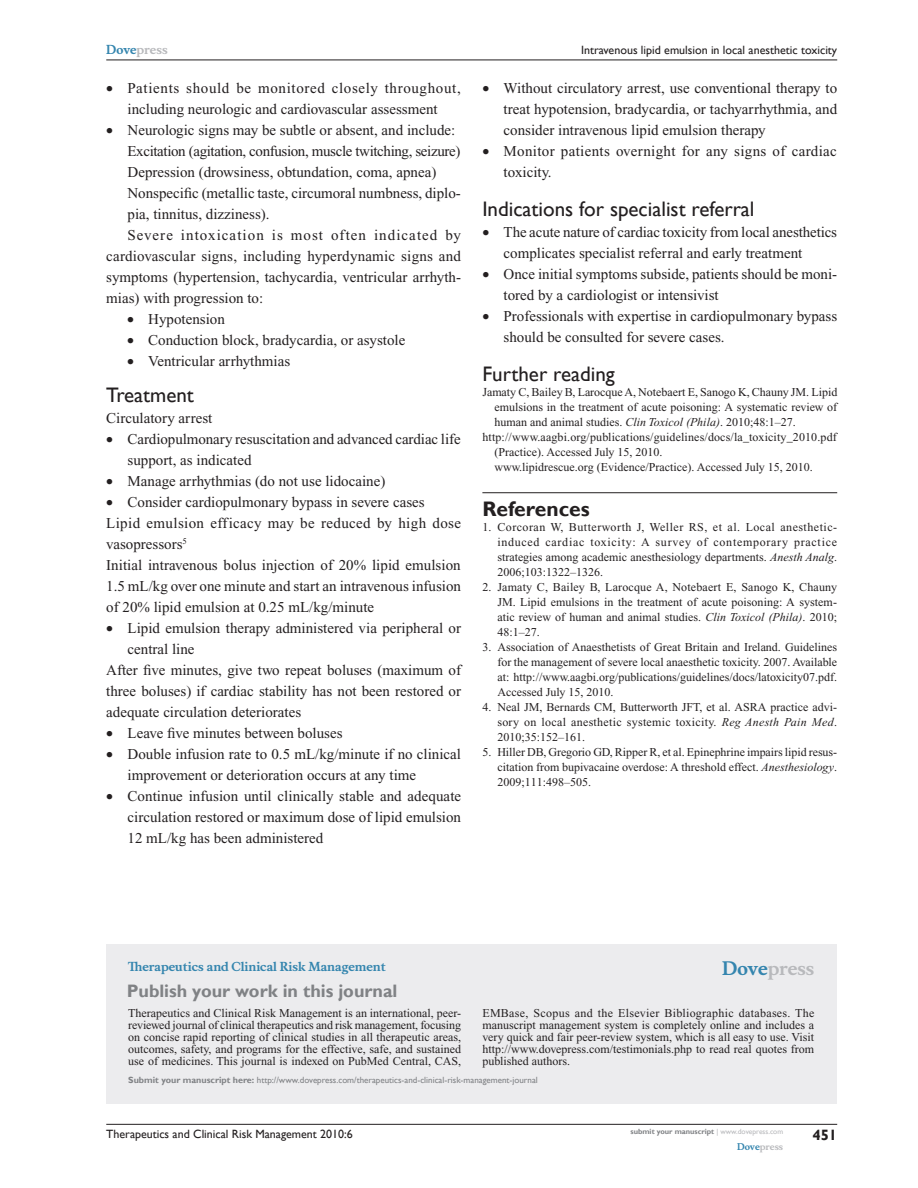
<style>
.page{position:relative;width:918px;height:1188px;background:#fff}
.page>*{position:absolute;margin:0;border:0;box-sizing:border-box;transform-origin:0 0}
.t1{font:21px "Gill Sans";color:#231f20}
.t2{font:700 21px "Gill Sans";color:#231f20}
.t3{font:700 18px "Gill Sans";color:#808285}
.t4{font:700 18px "Musee";color:#b8b9bc}
.t5{font:15px/21px "Times New Roman";color:#231f20}
.t6{font:15px "Times New Roman";letter-spacing:-.025em;color:#231f20}
.t7{font:15px/21px "Times New Roman";letter-spacing:.02em;color:#231f20}
.t8{font:15px "Times New Roman";letter-spacing:.07em;color:#231f20}
.t9{font:700 15px "Gill Sans";color:#231f20}
.t10{font:12px/15px "Times New Roman";color:#231f20;text-align:justify}
.t11{font:12px "Gill Sans";color:#231f20}
.t12{font:700 12px "Musee";color:#3485ae}
.t13{font:700 12px "Musee";color:#b8b9bc}
.t14{font:9px "Gill Sans";color:#808285}
.t15{font:700 9px "Musee";color:#b8b9bc}
.t16{font:700 7.5px "Gill Sans";color:#808285}
.s1{color:#3485ae}
.s2{font-style:inherit}
.s3{font-style:italic}
.s4{font-weight:700}
.s5{font-weight:400;color:#b8b9bc}
</style>
<div class="page">
<div style="left:106px;top:944px;width:731px;height:159px;background:#ececee"></div>
<hr style="left:106px;top:1124px;width:731px;height:1px;background:#231f20">
<hr style="left:106px;top:60px;width:731px;height:1px;background:#231f20">
<hr style="left:482px;top:492px;width:355px;height:1px;background:#231f20">
<p class="t13" style="left:106px;top:43px;width:63px"><span class="s1">Dove</span>press</p>
<p class="t5" style="left:106px;top:77px;width:356px;text-align:center">• Patients should be monitored closely throughout, including neurologic and cardiovascular assessment</p>
<p class="t5" style="left:106px;top:119px;width:351px">• Neurologic signs may be subtle or absent, and include:</p>
<p class="t6" style="left:128px;top:142px;width:334px">Excitation (agitation, confusion, muscle twitching, seizure)</p>
<p class="t5" style="left:128px;top:161px;width:310px">Depression (drowsiness, obtundation, coma, apnea)</p>
<p class="t5" style="left:128px;top:182px;width:335px">Nonspecific (metallic taste, circumoral numbness, diplo-</p>
<p class="t5" style="left:128px;top:203px;width:144px">pia, tinnitus, dizziness).</p>
<p class="t8" style="left:128px;top:226px;width:335px">Severe intoxication is most often indicated by</p>
<p class="t5" style="left:106px;top:245px;width:356px">cardiovascular signs, including hyperdynamic signs and</p>
<p class="t5" style="left:106px;top:266px;width:356px">symptoms (hypertension, tachycardia, ventricular arrhyth-</p>
<p class="t5" style="left:106px;top:287px;width:159px">mias) with progression to:</p>
<p class="t5" style="left:127px;top:308px;width:99px">• Hypotension</p>
<p class="t5" style="left:127px;top:329px;width:280px">• Conduction block, bradycardia, or asystole</p>
<p class="t5" style="left:127px;top:350px;width:165px">• Ventricular arrhythmias</p>
<h1 class="t1" style="left:106px;top:382px;width:89px">Treatment</h1>
<p class="t5" style="left:106px;top:407px;width:108px">Circulatory arrest</p>
<p class="t5" style="left:128px;top:428px;width:335px;text-indent:-21px">• Cardiopulmonary resuscitation and advanced cardiac life support, as indicated</p>
<p class="t5" style="left:106px;top:470px;width:281px">• Manage arrhythmias (do not use lidocaine)</p>
<p class="t5" style="left:106px;top:491px;width:356px">• Consider cardiopulmonary bypass in severe cases Lipid emulsion efficacy may be reduced by high dose vasopressors<sup>5<br></sup>Initial intravenous bolus injection of 20% lipid emulsion 1.5 mL/kg over one minute and start an intravenous infusion of 20% lipid emulsion at 0.25 mL/kg/minute</p>
<p class="t5" style="left:106px;top:617px;width:356px">• Lipid emulsion therapy administered via peripheral or</p>
<p class="t5" style="left:128px;top:638px;width:69px">central line</p>
<p class="t5" style="left:106px;top:659px;width:356px">After five minutes, give two repeat boluses (maximum of</p>
<p class="t5" style="left:106px;top:680px;width:356px">three boluses) if cardiac stability has not been restored or</p>
<p class="t5" style="left:106px;top:701px;width:196px">adequate circulation deteriorates</p>
<p class="t5" style="left:106px;top:722px;width:238px">• Leave five minutes between boluses</p>
<p class="t5" style="left:128px;top:743px;width:335px;text-indent:-21px">• Double infusion rate to 0.5 mL/kg/minute if no clinical improvement or deterioration occurs at any time</p>
<p class="t5" style="left:128px;top:785px;width:335px;text-align:justify;text-indent:-21px">• Continue infusion until clinically stable and adequate circulation restored or maximum dose of lipid emulsion 12 mL/kg has been administered</p>
<p class="t11" style="left:581px;top:43px;width:258px">Intravenous lipid emulsion in local anesthetic toxicity</p>
<p class="t5" style="left:504px;top:77px;width:335px;text-align:justify;text-indent:-21px">• Without circulatory arrest, use conventional therapy to treat hypotension, bradycardia, or tachyarrhythmia, and consider intravenous lipid emulsion therapy</p>
<p class="t7" style="left:504px;top:140px;width:335px;text-indent:-21px">• Monitor patients overnight for any signs of cardiac toxicity.</p>
<h1 class="t1" style="left:482px;top:196px;width:274px">Indications for specialist referral</h1>
<p class="t5" style="left:504px;top:221px;width:335px;text-indent:-21px">• The acute nature of cardiac toxicity from local anesthetics complicates specialist referral and early treatment</p>
<p class="t5" style="left:504px;top:263px;width:335px;text-indent:-21px">• Once initial symptoms subside, patients should be moni&shy;tored by a cardiologist or intensivist</p>
<p class="t5" style="left:504px;top:305px;width:335px;text-indent:-21px">• Professionals with expertise in cardiopulmonary bypass should be consulted for severe cases.</p>
<h1 class="t1" style="left:482px;top:361px;width:134px">Further reading</h1>
<p class="t10" style="left:482px;top:384px;width:356px"><span class="s2">J</span>amaty C, Bailey B, Larocque A, Notebaert E, Sanogo K, Chauny JM. Lipid</p>
<p class="t10" style="left:494px;top:399px;width:344px">emulsions in the treatment of acute poisoning: A systematic review of</p>
<p class="t10" style="left:494px;top:414px;width:303px">human and animal studies. <span class="s3">Clin Toxicol (Phila)</span>. 2010;48:1–27.</p>
<p class="t10" style="left:482px;top:429px;width:356px">http://www.aagbi.org/publications/guidelines/docs/la_toxicity_2010.pdf</p>
<p class="t10" style="left:494px;top:444px;width:169px">(Practice). Accessed July 15, 2010.</p>
<p class="t10" style="left:494px;top:459px;width:320px">www.lipidrescue.org (Evidence/Practice). Accessed July 15, 2010.</p>
<h1 class="t2" style="left:482px;top:496px;width:109px">References</h1>
<p class="t10" style="left:497px;top:519px;width:341px;text-indent:-15px">1. Corcoran W, Butterworth J, Weller RS, et al. Local anesthetic&shy;induced cardiac toxicity: A survey of contemporary practice strategies among academic anesthesiology departments. <span class="s3">Anesth Analg</span>.<br>2006;103:1322–1326.</p>
<p class="t10" style="left:497px;top:579px;width:341px;text-indent:-15px">2. Jamaty C, Bailey B, Larocque A, Notebaert E, Sanogo K, Chauny JM. Lipid emulsions in the treatment of acute poisoning: A system&shy;atic review of human and animal studies. <span class="s3">Clin Toxicol (Phila)</span>. 2010; 48:1–27.</p>
<p class="t10" style="left:497px;top:639px;width:341px;text-indent:-15px">3. Association of Anaesthetists of Great Britain and Ireland. Guidelines for the management of severe local anaesthetic toxicity. 2007. Available at: http://www.aagbi.org/publications/guidelines/docs/latoxicity07.pdf.<br>Accessed July 15, 2010.</p>
<p class="t10" style="left:497px;top:699px;width:341px;text-indent:-15px">4. Neal JM, Bernards CM, Butterworth JFT, et al. ASRA practice advi&shy;sory on local anesthetic systemic toxicity. <span class="s3">Reg Anesth Pain Med</span>.<br>2010;35:152–161.</p>
<p class="t10" style="left:497px;top:744px;width:341px;text-indent:-15px">5. Hiller DB, Gregorio GD, Ripper R, et al. Epinephrine impairs lipid resus&shy;citation from bupivacaine overdose: A threshold effect. <span class="s3">Anesthesiology</span>.<br>2009;111:498–505.</p>
<p class="t12" style="left:128px;top:959px;width:259px">Therapeutics and Clinical Risk Management</p>
<h2 class="t3" style="left:127px;top:980px;width:272px">Publish your work in this journal</h2>
<h2 class="t4" style="left:722px;top:958px;width:94px"><span class="s1">Dove</span>press</h2>
<p class="t10" style="left:128px;top:1007px;width:334px;line-height:12px">Therapeutics and Clinical Risk Management is an international, peer&shy;reviewed journal of clinical therapeutics and risk management, focusing on concise rapid reporting of clinical studies in all therapeutic areas, outcomes, safety, and programs for the effective, safe, and sustained use of medicines. This journal is indexed on PubMed Central, CAS,</p>
<p class="t10" style="left:482px;top:1007px;width:333px;line-height:12px">EMBase, Scopus and the Elsevier Bibliographic databases. The manuscript management system is completely online and includes a very quick and fair peer-review system, which is all easy to use. Visit http://www.dovepress.com/testimonials.php to read real quotes from published authors.</p>
<p class="t14" style="left:128px;top:1075px;width:411px"><span class="s4">Submit your manuscript here:</span> http://www.dovepress.com/therapeutics-and-clinical-risk-management-journal</p>
<p class="t11" style="left:106px;top:1127px;width:248px">Therapeutics and Clinical Risk Management 2010:6</p>
<p class="t16" style="left:631px;top:1127px;width:154px">submit your manuscript <span class="s5">| www.dovepress.com</span></p>
<p class="t15" style="left:737px;top:1141px;width:48px"><span class="s1">Dove</span>press</p>
<p class="t9" style="left:812px;top:1126px;width:26px">451</p>
</div>
